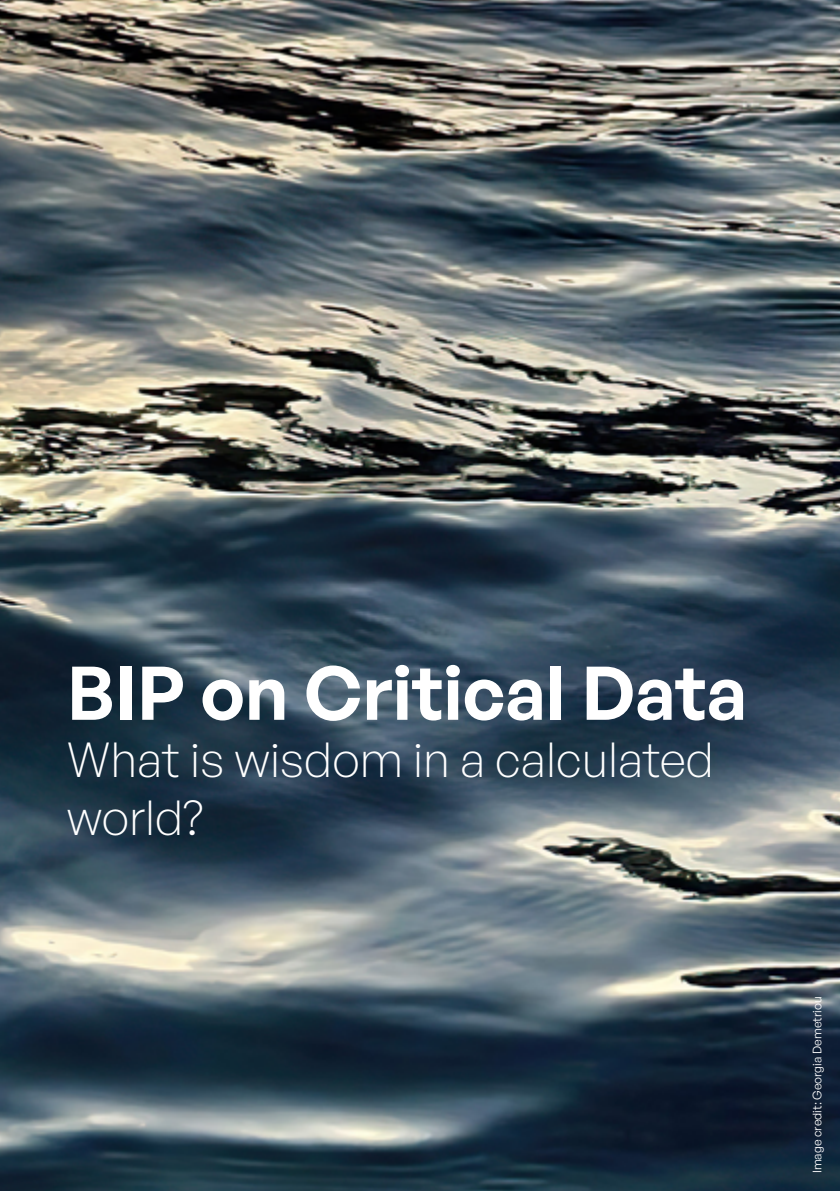
<style>
.page{position:relative;width:840px;height:1191px;background:#fff}
.page>*{position:absolute;margin:0;border:0;box-sizing:border-box;transform-origin:0 0}
.t1{font:600 74px "General Sans";color:#fff}
.t2{font:300 48px/57.6px "General Sans";color:#fff}
.t3{font:12px "General Sans";color:#fff}
</style>
<div class="page">
<img style="left:0;top:0;width:839px;height:1191px">
<h1 class="t1" style="left:67px;top:645px;width:681px">BIP on Critical Data</h1>
<p class="t2" style="left:67px;top:730px;width:648px">What is wisdom in a calculated world?</p>
<p class="t3" style="left:809px;top:1173px;width:178px;rotate:-90deg">Image credit: Georgia Demetriou</p>
</div>
